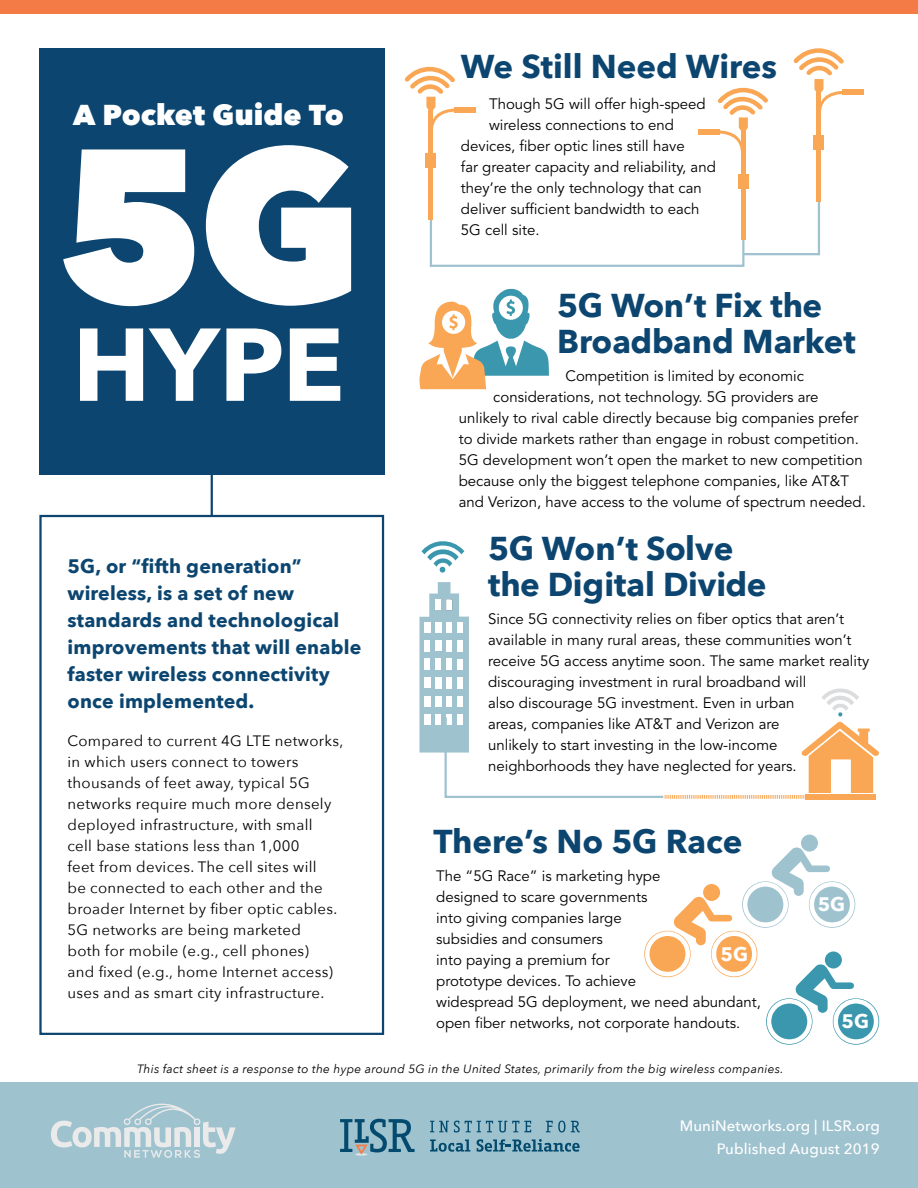
<style>
.page{position:relative;width:918px;height:1188px;background:#fff}
.page>*{position:absolute;margin:0;border:0;box-sizing:border-box;transform-origin:0 0}
.t1{font:800 215.25px "Avenir Next";color:#fff}
.t2{font:700 102.15px "Avenir Next";color:#fff}
.t3{font:700 33px/36px "Avenir Next";color:#0c4670}
.t4{font:800 28.65px "Avenir Next";color:#fff}
.t5{font:700 19.5px/27px "Avenir Next";letter-spacing:.01em;color:#0c4670}
.t6{font:700 19.5px "Avenir Next";color:#fff}
.t7{font:15px/21px "Avenir";color:#000}
.t8{font:15px/21px "Avenir Next";letter-spacing:.02em;color:#000}
.t9{font:500 15px/22.5px "Avenir Next";letter-spacing:.01em;color:#fff;text-align:right}
.t10{font:italic 12px "Avenir Next";letter-spacing:.02em;color:#000}
</style>
<div class="page">
<div style="left:0;top:1082px;width:918px;height:106px;background:#9fc2cf"></div>
<svg style="left:51px;top:1104px;width:185px;height:54px"></svg>
<svg style="left:340px;top:1119px;width:75px;height:37px"></svg>
<svg style="left:430px;top:1121px;width:101px;height:12px"></svg>
<svg style="left:546px;top:1121px;width:19px;height:12px"></svg>
<svg style="left:571px;top:1121px;width:9px;height:11px"></svg>
<svg style="left:430px;top:1139px;width:40px;height:13px"></svg>
<svg style="left:477px;top:1139px;width:103px;height:13px"></svg>
<hr style="left:211px;top:456px;width:2px;height:67px;background:#0c4670">
<div style="left:39px;top:515px;width:345px;height:520px;background:#fff;border:2px solid #0c4670"></div>
<div style="left:805px;top:794px;width:71px;height:6px;background:#faa755"></div>
<svg style="left:422px;top:541px;width:42px;height:32px"></svg>
<svg style="left:419px;top:582px;width:460px;height:217px"></svg>
<svg style="left:644px;top:835px;width:235px;height:210px"></svg>
<svg style="left:419px;top:289px;width:130px;height:101px"></svg>
<div style="left:39px;top:48px;width:346px;height:426px;background:#0c4670"></div>
<div style="left:0;top:0;width:918px;height:14px;background:#f47b46"></div>
<hr style="left:429px;top:110px;width:4px;height:109px;background:#faa755">
<div style="left:426px;top:153px;width:10px;height:14px;background:#faa755"></div>
<div style="left:454px;top:107px;width:22px;height:6px;background:#faa755"></div>
<svg style="left:405px;top:67px;width:50px;height:64px"></svg>
<div style="left:698px;top:129px;width:22px;height:6px;background:#faa755"></div>
<div style="left:741px;top:131px;width:5px;height:109px;background:#faa755"></div>
<div style="left:738px;top:174px;width:11px;height:14px;background:#faa755"></div>
<svg style="left:718px;top:88px;width:50px;height:64px"></svg>
<hr style="left:817px;top:92px;width:4px;height:110px;background:#faa755">
<div style="left:814px;top:136px;width:10px;height:14px;background:#faa755"></div>
<div style="left:842px;top:90px;width:22px;height:5px;background:#faa755"></div>
<svg style="left:793px;top:48px;width:54px;height:66px"></svg>
<svg style="left:429px;top:199px;width:391px;height:68px"></svg>
<h3 class="t4" style="left:73px;top:97px;width:272px">A Pocket Guide To</h3>
<h1 class="t1" style="left:54px;top:93px;width:310px">5G</h1>
<h2 class="t2" style="left:73px;top:277px;width:273px">HYPE</h2>
<h3 class="t5" style="left:68px;top:552px;width:295px">5G, or “fifth generation” wireless, is a set of new standards and technological improvements that will enable faster wireless connectivity once implemented.</h3>
<p class="t8" style="left:68px;top:730px;width:277px">Compared to current 4G LTE networks, in which users connect to towers thousands of feet away, typical 5G networks require much more densely deployed infrastructure, with small<br>cell base stations less than 1,000<br>feet from devices. The cell sites will<br>be connected to each other and the broader Internet by fiber optic cables.<br>5G networks are being marketed<br>both for mobile (e.g., cell phones)<br>and fixed (e.g., home Internet access) uses and as smart city infrastructure.</p>
<h3 class="t3" style="left:461px;top:48px;width:318px">We Still Need Wires</h3>
<p class="t7" style="left:489px;top:94px;width:218px">Though 5G will offer high-speed</p>
<p class="t7" style="left:489px;top:115px;width:187px">wireless connections to end</p>
<p class="t7" style="left:461px;top:136px;width:225px">devices, fiber optic lines still have</p>
<p class="t7" style="left:461px;top:157px;width:256px">far greater capacity and reliability, and</p>
<p class="t7" style="left:461px;top:178px;width:242px">they’re the only technology that can</p>
<p class="t7" style="left:461px;top:199px;width:240px">deliver sufficient bandwidth to each</p>
<p class="t7" style="left:461px;top:220px;width:80px">5G cell site.</p>
<h3 class="t3" style="left:557px;top:287px;width:300px">5G Won’t Fix the<br>Broadband Market</h3>
<p class="t7" style="left:565px;top:366px;width:240px">Competition is limited by economic</p>
<p class="t7" style="left:493px;top:387px;width:327px">considerations, not technology. 5G providers are</p>
<p class="t7" style="left:459px;top:408px;width:401px">unlikely to rival cable directly because big companies prefer</p>
<p class="t7" style="left:459px;top:429px;width:402px">to divide markets rather than engage in robust competition.</p>
<p class="t7" style="left:459px;top:450px;width:405px">5G development won’t open the market to new competition</p>
<p class="t7" style="left:459px;top:471px;width:392px">because only the biggest telephone companies, like AT&amp;T</p>
<p class="t7" style="left:459px;top:492px;width:409px">and Verizon, have access to the volume of spectrum needed.</p>
<h3 class="t3" style="left:488px;top:530px;width:280px">5G Won’t Solve the Digital Divide</h3>
<p class="t7" style="left:488px;top:608px;width:383px">Since 5G connectivity relies on fiber optics that aren’t available in many rural areas, these communities won’t receive 5G access anytime soon. The same market reality discouraging investment in rural broadband will<br>also discourage 5G investment. Even in urban<br>areas, companies like AT&amp;T and Verizon are<br>unlikely to start investing in the low-income neighborhoods they have neglected for years.</p>
<h3 class="t3" style="left:434px;top:823px;width:310px">There’s No 5G Race</h3>
<p class="t7" style="left:436px;top:866px;width:326px">The “5G Race” is marketing hype<br>designed to scare governments<br>into giving companies large<br>subsidies and consumers<br>into paying a premium for<br>prototype devices. To achieve<br>widespread 5G deployment, we need abundant, open fiber networks, not corporate handouts.</p>
<h3 class="t6" style="left:721px;top:937px;width:29px">5G</h3>
<h3 class="t6" style="left:818px;top:888px;width:29px">5G</h3>
<h3 class="t6" style="left:842px;top:1004px;width:29px">5G</h3>
<p class="t10" style="left:137px;top:1058px;width:648px">This fact sheet is a response to the hype around 5G in the United States, primarily from the big wireless companies.</p>
<p class="t9" style="left:680px;top:1114px;width:202px">MuniNetworks.org | ILSR.org<br>Published August 2019</p>
</div>
